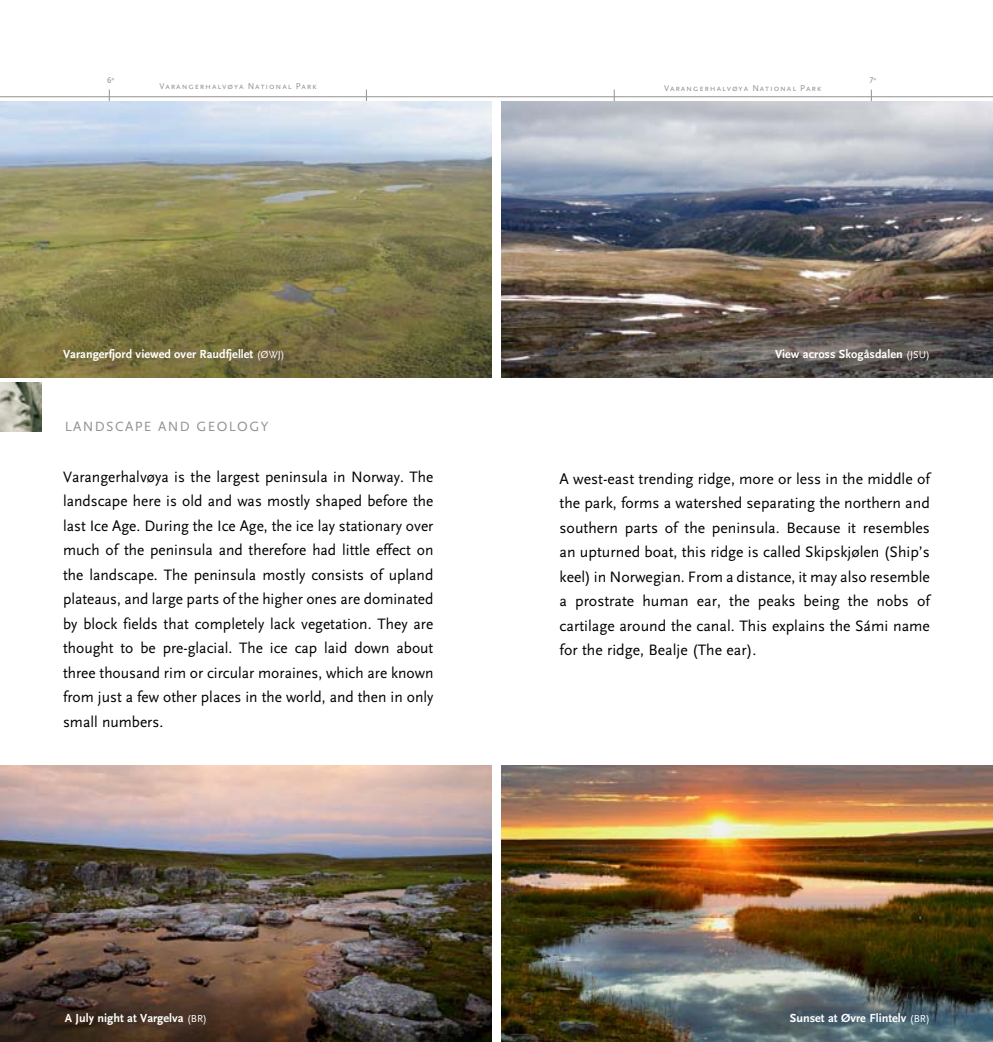
<style>
.page{position:relative;width:993px;height:1042px;background:#fff}
.page>*{position:absolute;margin:0;border:0;box-sizing:border-box;transform-origin:0 0}
.t1{font:15.75px/24.5px "Scala Sans";color:#000;text-align:justify}
.t2{font:14px "Scala Sans";letter-spacing:.1em;color:#949290}
.t3{font:700 12.25px "Scala Sans";color:#fff}
.t4{font:8.75px "Scala Sans Caps";letter-spacing:.1em;color:#949290}
.s1{font-family:"Scala Sans"}
.s2{font-weight:400;font-size:10.5px}
</style>
<div class="page">
<hr style="left:496px;top:96px;width:496px;height:1px;background:#949290">
<hr style="left:0;top:96px;width:496px;height:1px;background:#949290">
<img style="left:0;top:383px;width:42px;height:49px">
<img style="left:501px;top:102px;width:491px;height:276px">
<img style="left:0;top:102px;width:491px;height:276px">
<img style="left:501px;top:765px;width:491px;height:277px">
<img style="left:0;top:765px;width:491px;height:277px">
<p class="t4" style="left:107px;top:75px;width:9px">6<span class="s1">°</span></p>
<p class="t4" style="left:159px;top:81px;width:159px">Varangerhalvøya National Park</p>
<p class="t4" style="left:664px;top:83px;width:159px">Varangerhalvøya National Park</p>
<p class="t4" style="left:868px;top:75px;width:9px">7<span class="s1">°</span></p>
<p class="t3" style="left:63px;top:348px;width:223px">Varangerfjord viewed over Raudfjellet <span class="s2">(ØWJ)</span></p>
<p class="t3" style="left:774px;top:348px;width:156px">View across Skogåsdalen <span class="s2">(JSU)</span></p>
<p class="t2" style="left:65px;top:419px;width:205px">LANDSCAPE AND GEOLOGY</p>
<p class="t1" style="left:63px;top:465px;width:372px">Varangerhalvøya is the largest peninsula in Norway. The landscape here is old and was mostly shaped before the last Ice Age. During the Ice Age, the ice lay stationary over much of the peninsula and therefore had little effect on the landscape. The peninsula mostly consists of upland plateaus, and large parts of the higher ones are dominated by block fields that completely lack vegetation. They are thought to be pre-glacial. The ice cap laid down about three thousand rim or circular moraines, which are known from just a few other places in the world, and then in only small numbers.</p>
<p class="t1" style="left:559px;top:467px;width:372px">A west-east trending ridge, more or less in the middle of the park, forms a watershed separating the northern and southern parts of the peninsula. Because it resembles an upturned boat, this ridge is called Skipskjølen (Ship’s keel) in Norwegian. From a distance, it may also resemble a prostrate human ear, the peaks being the nobs of cartilage around the canal. This explains the Sámi name for the ridge, Bealje (The ear).</p>
<p class="t3" style="left:65px;top:1012px;width:144px">A July night at Vargelva <span class="s2">(br)</span></p>
<p class="t3" style="left:789px;top:1012px;width:141px">Sunset at Øvre Flintelv <span class="s2">(br)</span></p>
</div>
